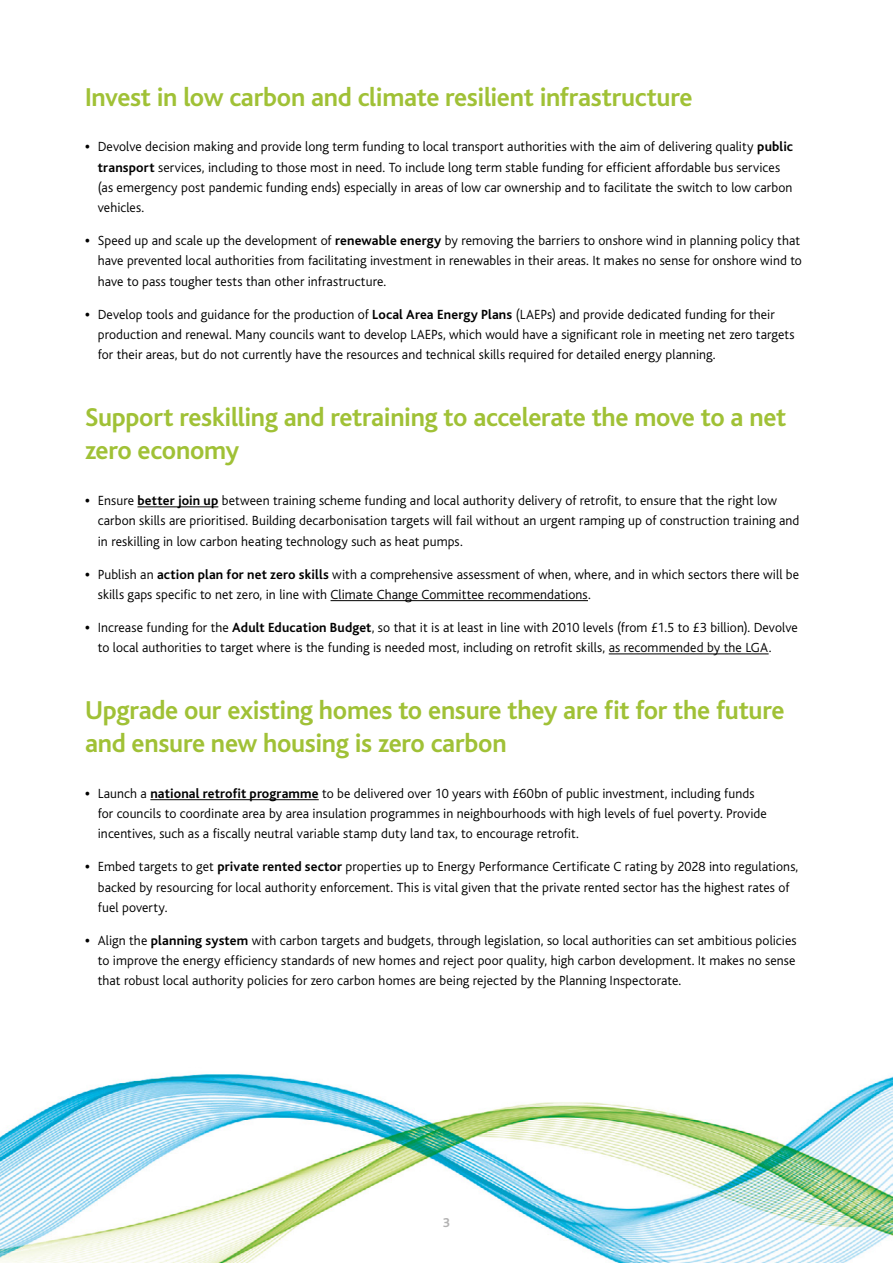
<style>
.page{position:relative;width:893px;height:1263px;background:#fff}
.page>*{position:absolute;margin:0;border:0;box-sizing:border-box;transform-origin:0 0}
.t1{font:700 27px/33px "Bliss";letter-spacing:-.01em;color:#a0c136}
.t2{font:300 13.8px/20.2px "Bliss";letter-spacing:.005em;color:#000}
.t3{font:700 13.5px "Bliss";color:#b3b2b2}
.s1{font-weight:800}
.s2{font-weight:700}
</style>
<div class="page">
<img style="left:0;top:1074px;width:893px;height:189px">
<div style="left:436px;top:1212px;width:21px;height:21px;background:#fff"></div>
<hr style="left:137px;top:507px;width:81px;height:1px;background:#000">
<hr style="left:331px;top:600px;width:257px;height:1px;background:#000">
<hr style="left:609px;top:654px;width:160px;height:1px;background:#000">
<hr style="left:150px;top:799px;width:169px;height:1px;background:#000">
<h1 class="t1" style="left:85px;top:81px;width:609px">Invest in low carbon and climate resilient infrastructure</h1>
<p class="t2" style="left:98px;top:137px;width:697px;text-indent:-13px"><span class="s1">•</span> Devolve decision making and provide long term funding to local transport authorities with the aim of delivering quality <span class="s2">public transport</span> services, including to those most in need. To include long term stable funding for efficient affordable bus services (as emergency post pandemic funding ends) especially in areas of low car ownership and to facilitate the switch to low carbon vehicles.</p>
<p class="t2" style="left:98px;top:231px;width:706px;text-indent:-13px"><span class="s1">•</span> Speed up and scale up the development of <span class="s2">renewable energy</span> by removing the barriers to onshore wind in planning policy that have prevented local authorities from facilitating investment in renewables in their areas. It makes no sense for onshore wind to have to pass tougher tests than other infrastructure.</p>
<p class="t2" style="left:98px;top:304px;width:698px;text-indent:-13px"><span class="s1">•</span> Develop tools and guidance for the production of <span class="s2">Local Area Energy Plans</span> (LAEPs) and provide dedicated funding for their production and renewal. Many councils want to develop LAEPs, which would have a significant role in meeting net zero targets for their areas, but do not currently have the resources and technical skills required for detailed energy planning.</p>
<h1 class="t1" style="left:85px;top:401px;width:703px">Support reskilling and retraining to accelerate the move to a net zero economy</h1>
<p class="t2" style="left:98px;top:491px;width:703px;text-indent:-13px"><span class="s1">•</span> Ensure <span class="s2">better join up</span> between training scheme funding and local authority delivery of retrofit, to ensure that the right low carbon skills are prioritised. Building decarbonisation targets will fail without an urgent ramping up of construction training and in reskilling in low carbon heating technology such as heat pumps.</p>
<p class="t2" style="left:98px;top:564px;width:703px;text-indent:-13px"><span class="s1">•</span> Publish an <span class="s2">action plan for net zero skills</span> with a comprehensive assessment of when, where, and in which sectors there will be skills gaps specific to net zero, in line with Climate Change Committee recommendations.</p>
<p class="t2" style="left:98px;top:617px;width:701px;text-indent:-13px"><span class="s1">•</span> Increase funding for the <span class="s2">Adult Education Budget</span>, so that it is at least in line with 2010 levels (from £1.5 to £3 billion). Devolve to local authorities to target where is the funding is needed most, including on retrofit skills, as recommended by the LGA.</p>
<h1 class="t1" style="left:85px;top:694px;width:701px">Upgrade our existing homes to ensure they are fit for the future and ensure new housing is zero carbon</h1>
<p class="t2" style="left:98px;top:783px;width:671px;text-indent:-13px"><span class="s1">•</span> Launch a <span class="s2">national retrofit programme</span> to be delivered over 10 years with £60bn of public investment, including funds for councils to coordinate area by area insulation programmes in neighbourhoods with high levels of fuel poverty. Provide incentives, such as a fiscally neutral variable stamp duty land tax, to encourage retrofit.</p>
<p class="t2" style="left:98px;top:857px;width:702px;text-indent:-13px"><span class="s1">•</span> Embed targets to get <span class="s2">private rented sector</span> properties up to Energy Performance Certificate C rating by 2028 into regulations, backed by resourcing for local authority enforcement. This is vital given that the private rented sector has the highest rates of fuel poverty.</p>
<p class="t2" style="left:98px;top:930px;width:700px;text-align:justify;text-indent:-13px"><span class="s1">•</span> Align the <span class="s2">planning system</span> with carbon targets and budgets, through legislation, so local authorities can set ambitious policies to improve the energy efficiency standards of new homes and reject poor quality, high carbon development. It makes no sense that robust local authority policies for zero carbon homes are being rejected by the Planning Inspectorate.</p>
<p class="t3" style="left:443px;top:1215px;width:9px">3</p>
</div>
